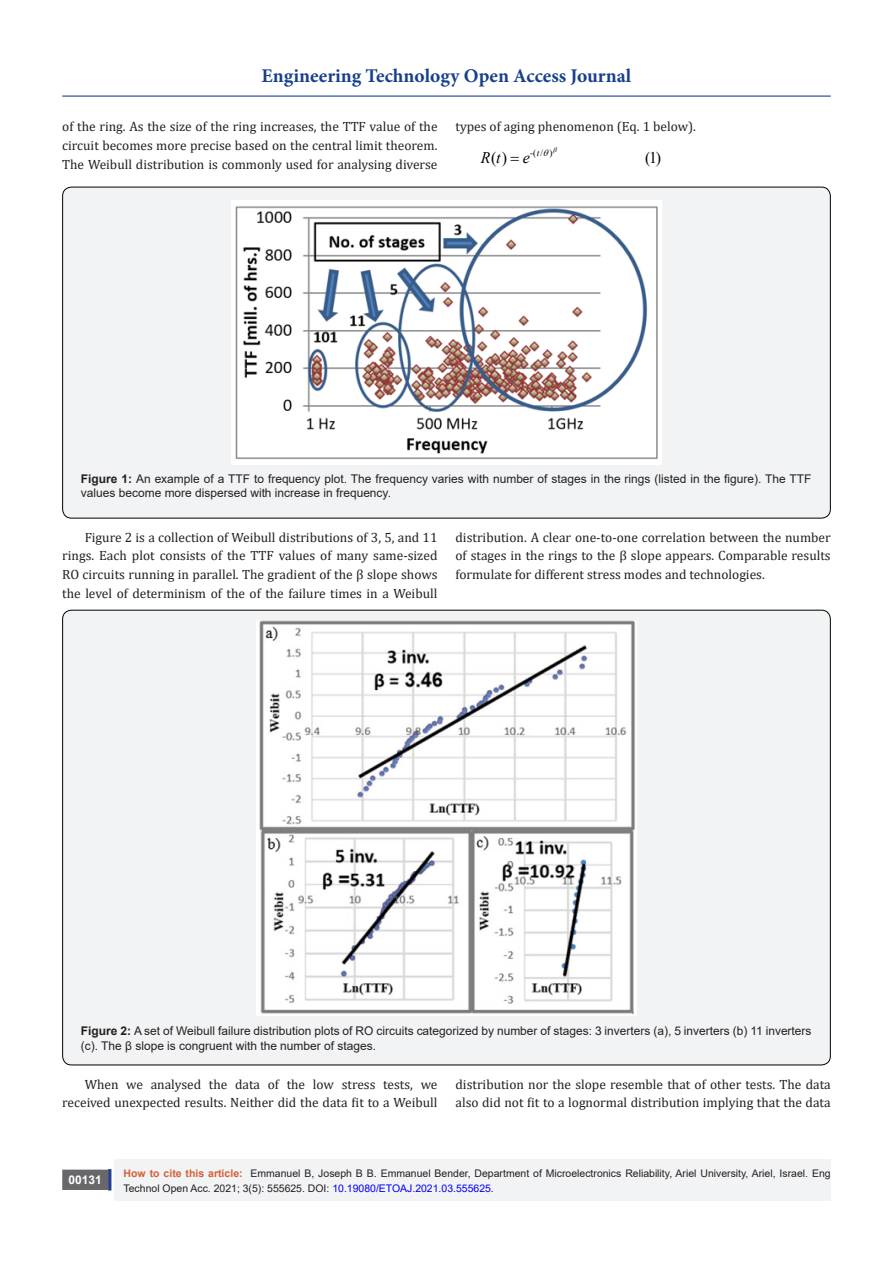
<style>
.page{position:relative;width:893px;height:1263px;background:#fff}
.page>*{position:absolute;margin:0;border:0;box-sizing:border-box;transform-origin:0 0}
.t1{font:700 19.5px "Minion Pro";color:#183f89}
.t2{font:16.2px "Times New Roman";color:#000}
.t3{font:italic 16.2px "Times New Roman";color:#000}
.Paragraph{font:13.5px/18.8px "Cambria";color:#231f20;text-align:justify}
.t4{font:12px/14.4px "Arial";color:#231f20}
.t5{font:700 12px "Arial";color:#fff}
.t6{font:10.5px/15px "Arial";color:#231f20}
.t7{font:9.3px "Times New Roman";color:#000}
.t8{font:italic 9.3px "Times New Roman";color:#000}
.s1{font-weight:700}
.s2{font-weight:700;color:#d55e37}
.s3{color:#00f}
</style>
<div class="page">
<div style="left:115px;top:1160px;width:716px;height:41px;background:#f2f3f4"></div>
<div style="left:63px;top:1170px;width:44px;height:19px;background:#68676a"></div>
<div style="left:62px;top:1169px;width:46px;height:21px;border:2px solid #68676a"></div>
<div style="left:108px;top:1169px;width:3px;height:21px;background:#253f8e;border:2px solid #253f8e"></div>
<hr style="left:62px;top:96px;width:769px;height:1px;background:#253f8e">
<div style="left:63px;top:187px;width:767px;height:331px;background:#f2f3f4;border-radius:9px"></div>
<img style="left:232px;top:201px;width:429px;height:264px">
<div style="left:63px;top:610px;width:767px;height:455px;background:#f2f3f4;border-radius:9px"></div>
<img style="left:256px;top:620px;width:381px;height:395px">
<h1 class="t1" style="left:262px;top:62px;width:371px">Engineering Technology Open Access Journal</h1>
<p class="Paragraph" style="left:62px;top:117px;width:377px">of the ring. As the size of the ring increases, the TTF value of the circuit becomes more precise based on the central limit theorem.<br>The Weibull distribution is commonly used for analysing diverse</p>
<p class="Paragraph" style="left:455px;top:117px;width:242px">types of aging phenomenon (Eq. 1 below).</p>
<p class="t7" style="left:530px;top:146px;width:24px">-(/ )</p>
<p class="t8" style="left:537px;top:146px;width:4px">t</p>
<p class="t2" style="left:491px;top:146px;width:17px">( )</p>
<p class="t2" style="left:645px;top:146px;width:17px">(1)</p>
<p class="t3" style="left:481px;top:146px;width:21px">R t</p>
<p class="t3" style="left:523px;top:146px;width:9px">e</p>
<p class="t4" style="left:81px;top:472px;width:732px"><span class="s1">Figure 1:</span> An example of a TTF to frequency plot. The frequency varies with number of stages in the rings (listed in the figure). The TTF values become more dispersed with increase in frequency.</p>
<p class="Paragraph" style="left:62px;top:527px;width:377px;text-indent:22px">Figure 2 is a collection of Weibull distributions of 3, 5, and 11 rings. Each plot consists of the TTF values of many same-sized RO circuits running in parallel. The gradient of the β slope shows the level of determinism of the of the failure times in a Weibull</p>
<p class="Paragraph" style="left:455px;top:527px;width:377px">distribution. A clear one-to-one correlation between the number of stages in the rings to the β slope appears. Comparable results formulate for different stress modes and technologies.</p>
<p class="t4" style="left:81px;top:1024px;width:732px"><span class="s1">Figure 2:</span> A set of Weibull failure distribution plots of RO circuits categorized by number of stages: 3 inverters (a), 5 inverters (b) 11 inverters (c). The β slope is congruent with the number of stages.</p>
<p class="Paragraph" style="left:62px;top:1074px;width:377px;text-align:right">When we analysed the data of the low stress tests, we received unexpected results. Neither did the data fit to a Weibull</p>
<p class="Paragraph" style="left:455px;top:1074px;width:377px">distribution nor the slope resemble that of other tests. The data also did not fit to a lognormal distribution implying that the data</p>
<p class="t5" style="left:68px;top:1171px;width:35px">00131</p>
<p class="t6" style="left:124px;top:1165px;width:709px"><span class="s2">How to cite this article:</span> Emmanuel B, Joseph B B. Emmanuel Bender, Department of Microelectronics Reliability, Ariel University, Ariel, Israel. Eng<br>Technol Open Acc. 2021; 3(5): 555625. DOI: <span class="s3">10.19080/ETOAJ.2021.03.555625.</span></p>
</div>
